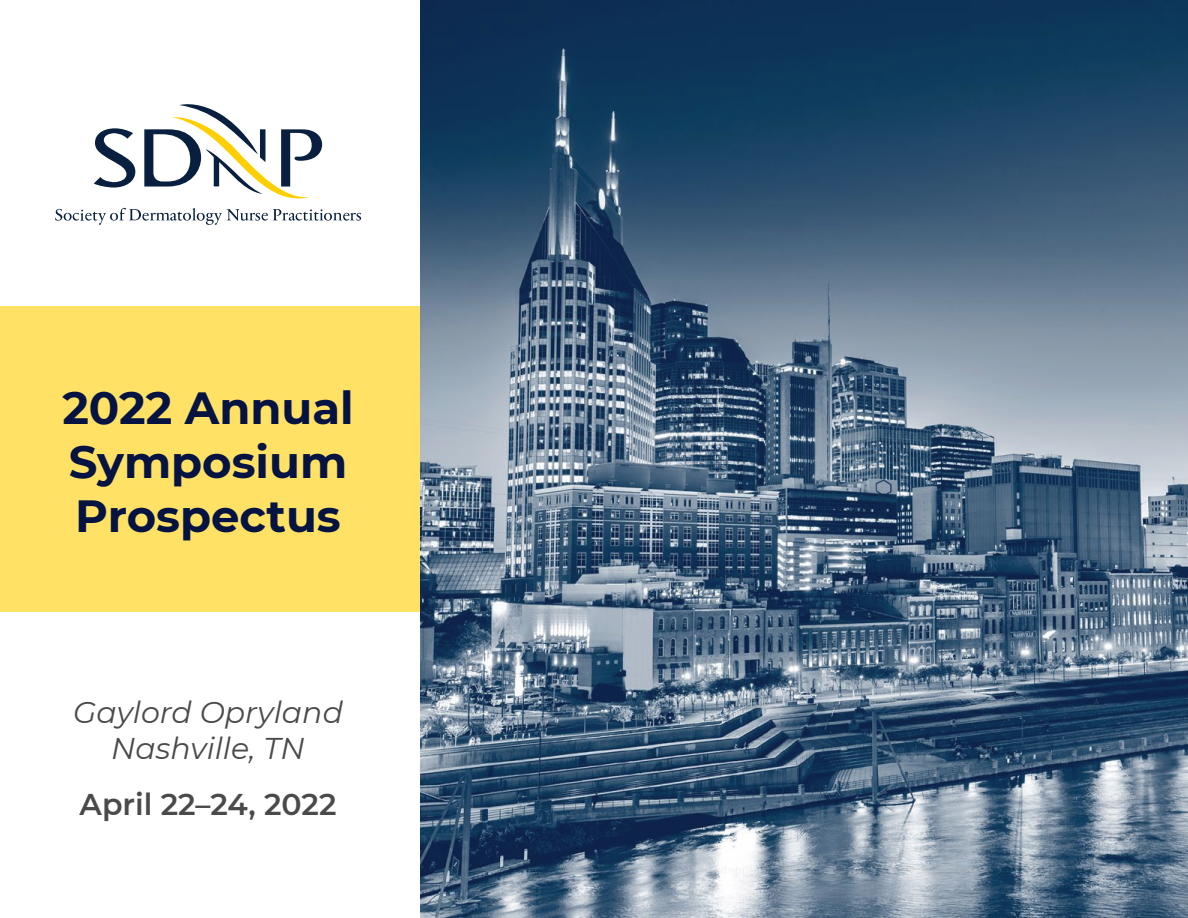
<style>
.page{position:relative;width:1188px;height:918px;background:#fff}
.page>*{position:absolute;margin:0;border:0;box-sizing:border-box;transform-origin:0 0}
.t1{font:700 45px/54px "Montserrat";color:#041342}
.t2{font:italic 30px/36px "Montserrat";color:#4a4a4a;text-align:center}
.t3{font:600 30px "Montserrat";color:#4a4a4a}
</style>
<div class="page">
<div style="left:0;top:306px;width:421px;height:306px;background:#ffe166"></div>
<img style="left:421px;top:0;width:767px;height:918px">
<svg style="left:55px;top:104px;width:306px;height:121px"></svg>
<p class="t1" style="left:62px;top:378px;width:293px">2022 Annual<br>Symposium<br>Prospectus</p>
<p class="t2" style="left:73px;top:693px;width:271px">Gaylord Opryland<br>Nashville, TN</p>
<p class="t3" style="left:80px;top:783px;width:258px">April 22–24, 2022</p>
</div>
